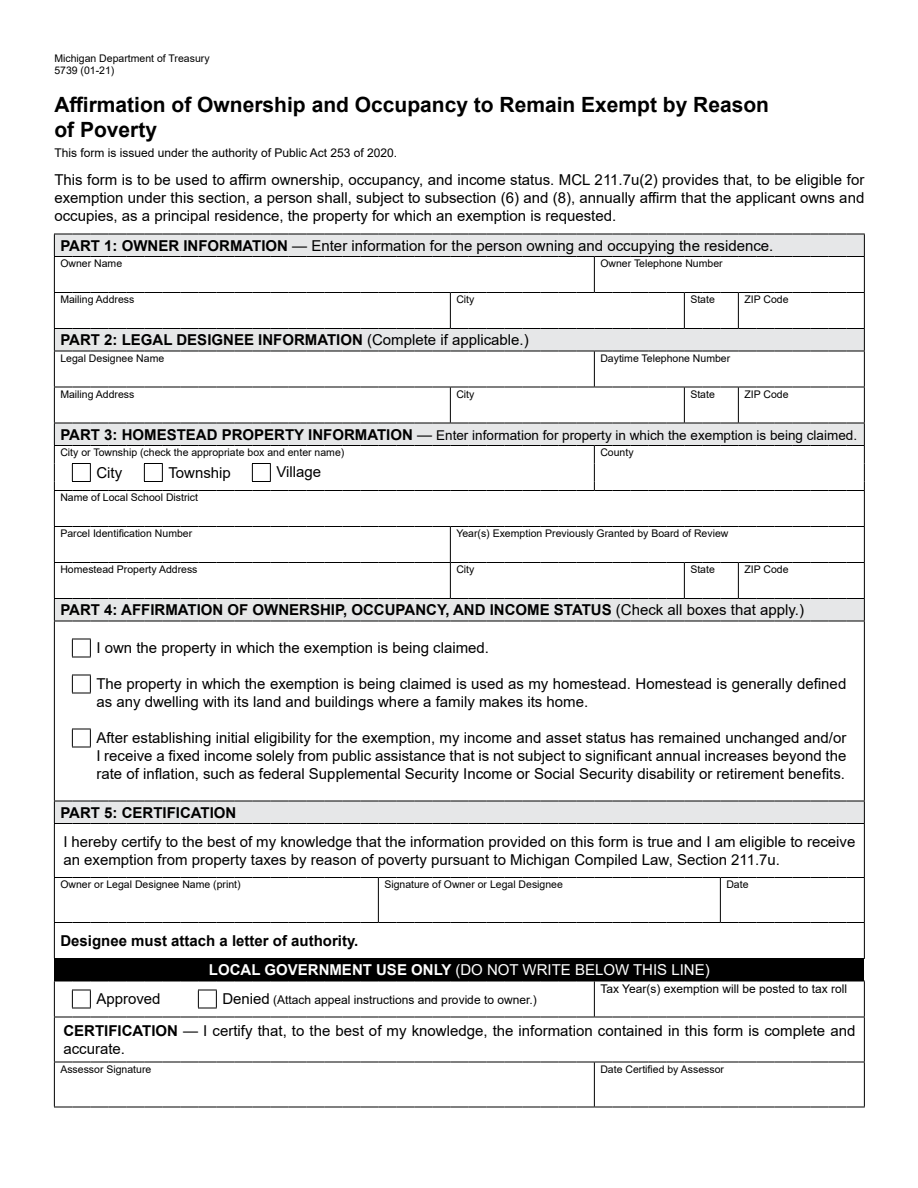
<style>
.page{position:relative;width:918px;height:1188px;background:#fff}
.page>*{position:absolute;margin:0;border:0;box-sizing:border-box;transform-origin:0 0}
.t1{font:700 21px/25.2px "Arial";color:#000}
.t2{font:15px/18px "Arial";color:#000}
.t3{font:700 15px "Arial";color:#000}
.t4{font:15px "Arial";color:#fff}
.t5{font:13.5px "Arial";color:#000}
.t6{font:12px "Arial";color:#000}
.t7{font:10.5px/12.6px "Arial";color:#000}
.s1{font-weight:700}
.s2{font-weight:400}
.s3{font-weight:700;font-size:15px}
.s4{font-size:15px}
</style>
<div class="page">
<div style="left:54px;top:958px;width:810px;height:23px;background:#000"></div>
<hr style="left:54px;top:563px;width:1px;height:35px;background:#000">
<hr style="left:450px;top:563px;width:1px;height:35px;background:#000">
<hr style="left:684px;top:563px;width:1px;height:35px;background:#000">
<hr style="left:738px;top:563px;width:1px;height:35px;background:#000">
<hr style="left:864px;top:563px;width:1px;height:35px;background:#000">
<hr style="left:54px;top:824px;width:1px;height:53px;background:#000">
<hr style="left:864px;top:824px;width:1px;height:53px;background:#000">
<hr style="left:54px;top:878px;width:1px;height:44px;background:#000">
<hr style="left:378px;top:878px;width:1px;height:44px;background:#000">
<hr style="left:720px;top:878px;width:1px;height:44px;background:#000">
<svg style="left:54px;top:877px;width:811px;height:1px"></svg>
<hr style="left:864px;top:878px;width:1px;height:44px;background:#000">
<hr style="left:54px;top:923px;width:1px;height:35px;background:#000">
<svg style="left:54px;top:922px;width:811px;height:1px"></svg>
<hr style="left:864px;top:923px;width:1px;height:35px;background:#000">
<hr style="left:54px;top:491px;width:1px;height:35px;background:#000">
<hr style="left:864px;top:491px;width:1px;height:35px;background:#000">
<hr style="left:54px;top:527px;width:1px;height:35px;background:#000">
<hr style="left:450px;top:527px;width:1px;height:35px;background:#000">
<svg style="left:54px;top:526px;width:811px;height:1px"></svg>
<hr style="left:864px;top:527px;width:1px;height:35px;background:#000">
<svg style="left:54px;top:562px;width:811px;height:1px"></svg>
<hr style="left:54px;top:1017px;width:1px;height:45px;background:#000">
<svg style="left:54px;top:981px;width:811px;height:37px"></svg>
<hr style="left:864px;top:1017px;width:1px;height:45px;background:#000">
<hr style="left:54px;top:1062px;width:1px;height:45px;background:#000">
<hr style="left:594px;top:1062px;width:1px;height:45px;background:#000">
<svg style="left:54px;top:1062px;width:810px;height:1px"></svg>
<hr style="left:864px;top:1062px;width:1px;height:45px;background:#000">
<svg style="left:54px;top:1107px;width:811px;height:1px"></svg>
<svg style="left:54px;top:598px;width:811px;height:226px"></svg>
<hr style="left:54px;top:257px;width:1px;height:35px;background:#000">
<hr style="left:594px;top:257px;width:1px;height:35px;background:#000">
<svg style="left:54px;top:234px;width:811px;height:23px;background:#d6d7d8"></svg>
<hr style="left:864px;top:257px;width:1px;height:35px;background:#000">
<hr style="left:54px;top:293px;width:1px;height:35px;background:#000">
<hr style="left:450px;top:293px;width:1px;height:35px;background:#000">
<hr style="left:684px;top:293px;width:1px;height:35px;background:#000">
<hr style="left:738px;top:293px;width:1px;height:35px;background:#000">
<svg style="left:54px;top:292px;width:811px;height:1px"></svg>
<hr style="left:864px;top:293px;width:1px;height:35px;background:#000">
<hr style="left:54px;top:351px;width:1px;height:36px;background:#000">
<hr style="left:594px;top:351px;width:1px;height:36px;background:#000">
<svg style="left:54px;top:328px;width:811px;height:24px;background:#d3d4d4"></svg>
<hr style="left:864px;top:351px;width:1px;height:36px;background:#000">
<hr style="left:54px;top:387px;width:1px;height:36px;background:#000">
<hr style="left:450px;top:387px;width:1px;height:36px;background:#000">
<hr style="left:684px;top:387px;width:1px;height:36px;background:#000">
<hr style="left:738px;top:387px;width:1px;height:36px;background:#000">
<svg style="left:54px;top:387px;width:810px;height:1px"></svg>
<hr style="left:864px;top:387px;width:1px;height:36px;background:#000">
<svg style="left:54px;top:423px;width:811px;height:68px"></svg>
<p class="t7" style="left:54px;top:52px;width:157px">Michigan Department of Treasury<br>5739 (01-21)</p>
<h1 class="t1" style="left:54px;top:92px;width:716px">Affirmation of Ownership and Occupancy to Remain Exempt by Reason of Poverty</h1>
<p class="t6" style="left:54px;top:145px;width:344px">This form is issued under the authority of Public Act 253 of 2020.</p>
<p class="t2" style="left:54px;top:171px;width:811px;text-align:justify">This form is to be used to affirm ownership, occupancy, and income status. MCL 211.7u(2) provides that, to be eligible for exemption under this section, a person shall, subject to subsection (6) and (8), annually affirm that the applicant owns and occupies, as a principal residence, the property for which an exemption is requested.</p>
<p class="t2" style="left:60px;top:236px;width:715px"><span class="s1">PART 1: OWNER INFORMATION</span> — Enter information for the person owning and occupying the residence.</p>
<p class="t7" style="left:60px;top:257px;width:63px">Owner Name</p>
<p class="t7" style="left:600px;top:257px;width:124px">Owner Telephone Number</p>
<p class="t7" style="left:60px;top:293px;width:76px">Mailing Address</p>
<p class="t7" style="left:456px;top:293px;width:20px">City</p>
<p class="t7" style="left:690px;top:293px;width:26px">State</p>
<p class="t7" style="left:744px;top:293px;width:46px">ZIP Code</p>
<p class="t3" style="left:60px;top:329px;width:470px">PART 2: LEGAL DESIGNEE INFORMATION <span class="s2">(Complete if applicable.)</span></p>
<p class="t7" style="left:60px;top:352px;width:105px">Legal Designee Name</p>
<p class="t7" style="left:600px;top:352px;width:131px">Daytime Telephone Number</p>
<p class="t7" style="left:60px;top:388px;width:76px">Mailing Address</p>
<p class="t7" style="left:456px;top:388px;width:20px">City</p>
<p class="t7" style="left:690px;top:388px;width:26px">State</p>
<p class="t7" style="left:744px;top:388px;width:46px">ZIP Code</p>
<p class="t5" style="left:60px;top:426px;width:798px"><span class="s3">PART 3: HOMESTEAD PROPERTY INFORMATION</span> <span class="s4">—</span> Enter information for property in which the exemption is being claimed.</p>
<p class="t7" style="left:60px;top:446px;width:286px">City or Township (check the appropriate box and enter name)</p>
<p class="t2" style="left:96px;top:464px;width:27px">City</p>
<p class="t2" style="left:168px;top:464px;width:64px">Township</p>
<p class="t2" style="left:276px;top:463px;width:46px">Village</p>
<p class="t7" style="left:600px;top:446px;width:35px">County</p>
<p class="t7" style="left:60px;top:491px;width:139px">Name of Local School District</p>
<p class="t7" style="left:60px;top:527px;width:133px">Parcel Identification Number</p>
<p class="t7" style="left:456px;top:527px;width:274px">Year(s) Exemption Previously Granted by Board of Review</p>
<p class="t7" style="left:60px;top:563px;width:139px">Homestead Property Address</p>
<p class="t7" style="left:456px;top:563px;width:20px">City</p>
<p class="t7" style="left:690px;top:563px;width:26px">State</p>
<p class="t7" style="left:744px;top:563px;width:46px">ZIP Code</p>
<p class="t3" style="left:60px;top:599px;width:745px">PART 4: AFFIRMATION OF OWNERSHIP, OCCUPANCY, AND INCOME STATUS <span class="s2">(Check all boxes that apply.)</span></p>
<p class="t2" style="left:96px;top:639px;width:394px">I own the property in which the exemption is being claimed.</p>
<p class="t2" style="left:96px;top:675px;width:751px">The property in which the exemption is being claimed is used as my homestead. Homestead is generally defined as any dwelling with its land and buildings where a family makes its home.</p>
<p class="t2" style="left:96px;top:729px;width:751px;text-align:justify">After establishing initial eligibility for the exemption, my income and asset status has remained unchanged and/or I receive a fixed income solely from public assistance that is not subject to significant annual increases beyond the rate of inflation, such as federal Supplemental Security Income or Social Security disability or retirement benefits.</p>
<p class="t3" style="left:60px;top:802px;width:178px">PART 5: CERTIFICATION</p>
<p class="t2" style="left:63px;top:833px;width:793px">I hereby certify to the best of my knowledge that the information provided on this form is true and I am eligible to receive an exemption from property taxes by reason of poverty pursuant to Michigan Compiled Law, Section 211.7u.</p>
<p class="t7" style="left:60px;top:878px;width:182px">Owner or Legal Designee Name (print)</p>
<p class="t7" style="left:384px;top:878px;width:180px">Signature of Owner or Legal Designee</p>
<p class="t7" style="left:726px;top:878px;width:24px">Date</p>
<p class="t3" style="left:60px;top:930px;width:300px">Designee must attach a letter of authority.</p>
<p class="t4" style="left:209px;top:960px;width:502px"><span class="s1">LOCAL GOVERNMENT USE ONLY</span> (DO NOT WRITE BELOW THIS LINE)</p>
<p class="t2" style="left:96px;top:990px;width:66px">Approved</p>
<p class="t6" style="left:222px;top:991px;width:316px"><span class="s4">Denied</span> (Attach appeal instructions and provide to owner.)</p>
<p class="t6" style="left:600px;top:980px;width:248px">Tax Year(s) exemption will be posted to tax roll</p>
<p class="t2" style="left:63px;top:1022px;width:793px"><span class="s1">CERTIFICATION</span> — I certify that, to the best of my knowledge, the information contained in this form is complete and accurate.</p>
<p class="t7" style="left:60px;top:1063px;width:93px">Assessor Signature</p>
<p class="t7" style="left:600px;top:1063px;width:125px">Date Certified by Assessor</p>
</div>
